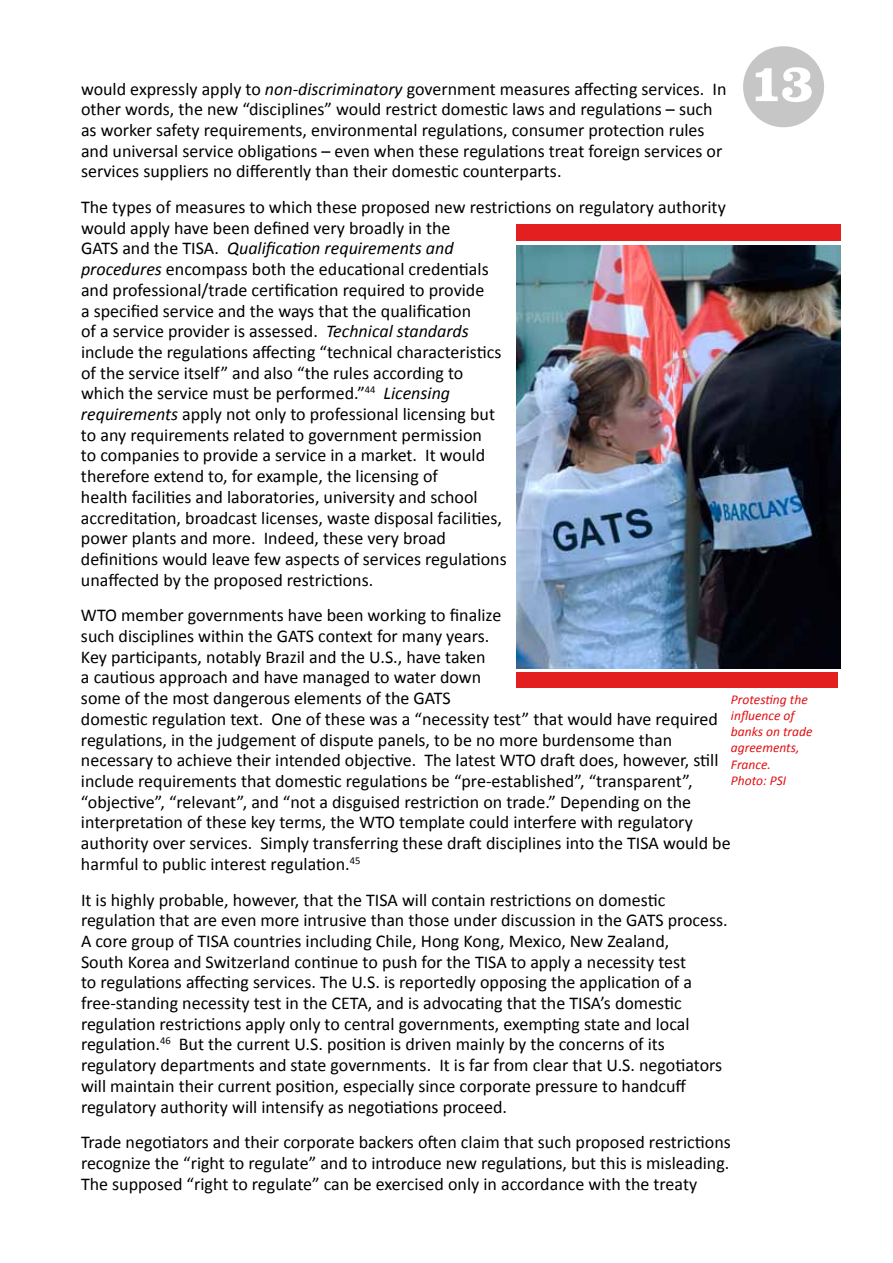
<style>
.page{position:relative;width:893px;height:1263px;background:#fff}
.page>*{position:absolute;margin:0;border:0;box-sizing:border-box;transform-origin:0 0}
.t1{font:700 54px "Clarendon BT";color:#fff}
.t2{font:18px/20.7px "Calibri";color:#000}
.t3{font:italic 13.5px/16.2px "Calibri";color:#e30f13}
.s1{font-style:italic}
</style>
<div class="page">
<div style="left:743px;top:46px;width:81px;height:81px;background:#c6c6c6;border-radius:50%"></div>
<div style="left:516px;top:673px;width:322px;height:15px;background:#e41f1f"></div>
<div style="left:516px;top:224px;width:324px;height:17px;background:#e41f1f"></div>
<img style="left:516px;top:246px;width:324px;height:422px">
<h1 class="t1" style="left:750px;top:49px;width:66px">13</h1>
<p class="t2" style="left:81px;top:77px;width:647px">would expressly apply to <span class="s1">non-discriminatory</span> government measures affecting services. In other words, the new “disciplines” would restrict domestic laws and regulations – such as worker safety requirements, environmental regulations, consumer protection rules and universal service obligations – even when these regulations treat foreign services or services suppliers no differently than their domestic counterparts.</p>
<p class="t2" style="left:81px;top:196px;width:646px">The types of measures to which these proposed new restrictions on regulatory authority would apply have been defined very broadly in the<br>GATS and the TISA. <span class="s1">Qualification requirements and<br>procedures</span> encompass both the educational credentials<br>and professional/trade certification required to provide<br>a specified service and the ways that the qualification<br>of a service provider is assessed. <span class="s1">Technical standards<br></span>include the regulations affecting “technical characteristics<br>of the service itself” and also “the rules according to<br>which the service must be performed.”<sup>44</sup> <span class="s1">Licensing<br>requirements</span> apply not only to professional licensing but<br>to any requirements related to government permission<br>to companies to provide a service in a market. It would<br>therefore extend to, for example, the licensing of<br>health facilities and laboratories, university and school<br>accreditation, broadcast licenses, waste disposal facilities,<br>power plants and more. Indeed, these very broad<br>definitions would leave few aspects of services regulations<br>unaffected by the proposed restrictions.</p>
<p class="t2" style="left:81px;top:604px;width:651px">WTO member governments have been working to finalize<br>such disciplines within the GATS context for many years.<br>Key participants, notably Brazil and the U.S., have taken<br>a cautious approach and have managed to water down<br>some of the most dangerous elements of the GATS<br>domestic regulation text. One of these was a “necessity test” that would have required regulations, in the judgement of dispute panels, to be no more burdensome than necessary to achieve their intended objective. The latest WTO draft does, however, still include requirements that domestic regulations be “pre-established”, “transparent”, “objective”, “relevant”, and “not a disguised restriction on trade.” Depending on the interpretation of these key terms, the WTO template could interfere with regulatory authority over services. Simply transferring these draft disciplines into the TISA would be harmful to public interest regulation.<sup>45</sup></p>
<p class="t2" style="left:81px;top:888px;width:648px">It is highly probable, however, that the TISA will contain restrictions on domestic regulation that are even more intrusive than those under discussion in the GATS process.<br>A core group of TISA countries including Chile, Hong Kong, Mexico, New Zealand,<br>South Korea and Switzerland continue to push for the TISA to apply a necessity test<br>to regulations affecting services. The U.S. is reportedly opposing the application of a free-standing necessity test in the CETA, and is advocating that the TISA’s domestic regulation restrictions apply only to central governments, exempting state and local regulation.<sup>46</sup> But the current U.S. position is driven mainly by the concerns of its regulatory departments and state governments. It is far from clear that U.S. negotiators will maintain their current position, especially since corporate pressure to handcuff regulatory authority will intensify as negotiations proceed.</p>
<p class="t2" style="left:81px;top:1131px;width:651px;text-align:justify">Trade negotiators and their corporate backers often claim that such proposed restrictions recognize the “right to regulate” and to introduce new regulations, but this is misleading.<br>The supposed “right to regulate” can be exercised only in accordance with the treaty</p>
<p class="t3" style="left:731px;top:691px;width:83px">Protesting the influence of banks on trade agreements,<br>France.<br>Photo: PSI</p>
</div>
